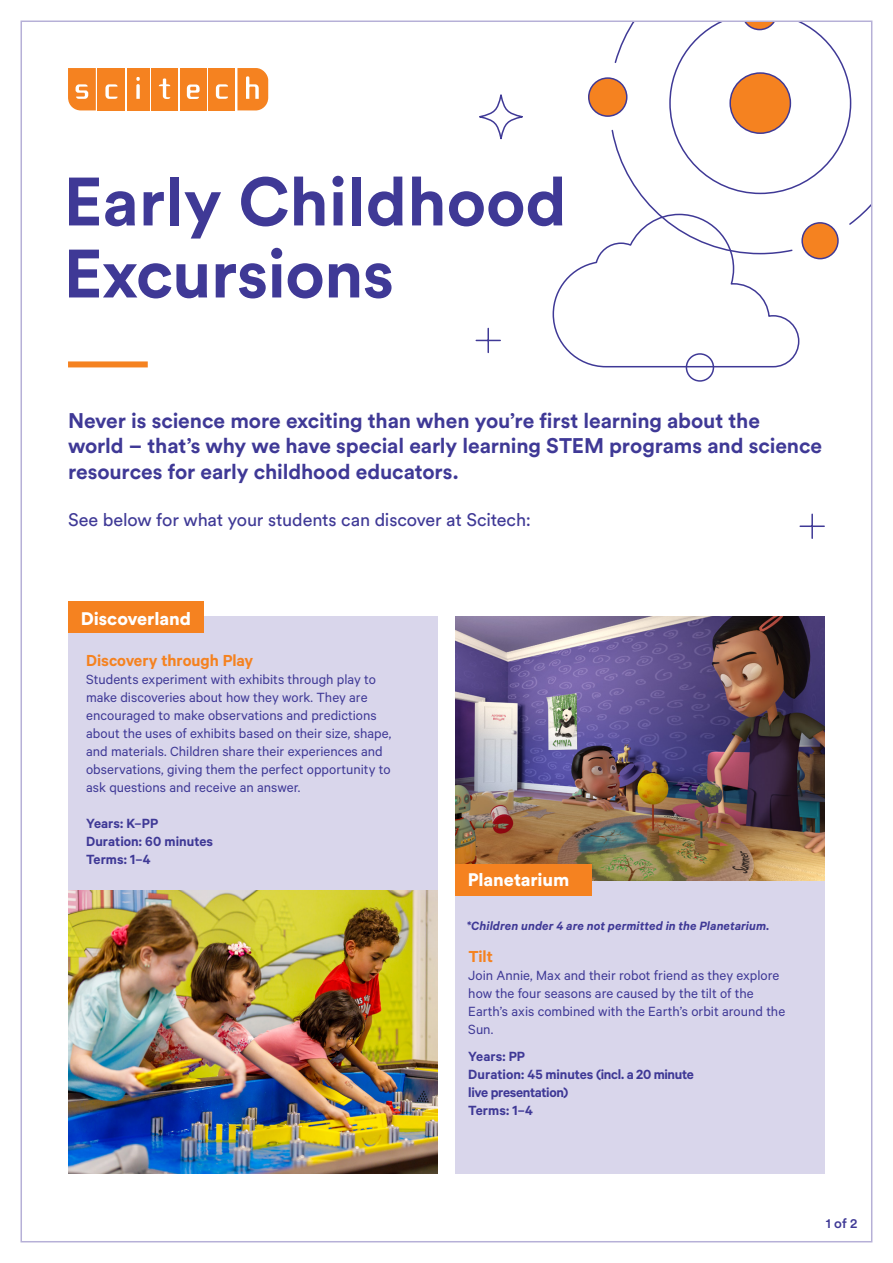
<style>
.page{position:relative;width:893px;height:1263px;background:#fff}
.page>*{position:absolute;margin:0;border:0;box-sizing:border-box;transform-origin:0 0}
.t1{font:700 67.5px/72px "Circular Std";letter-spacing:-.005em;color:#3f3996}
.t2{font:700 21px/25.2px "Circular Std";letter-spacing:-.005em;color:#3f3996}
.t3{font:18px "Circular Std";letter-spacing:-.01em;color:#3f3996}
.t4{font:600 18px "Calibre";letter-spacing:-.005em;color:#f58220}
.t5{font:900 18px "Circular Std";letter-spacing:-.005em;color:#fff}
.t6{font:15px/18px "Calibre";color:#3f3996}
.t7{font:600 15px/18px "Calibre";letter-spacing:-.005em;color:#3f3996}
.t8{font:italic 600 13.5px "Calibre";letter-spacing:.01em;color:#3f3996}
.t9{font:500 13.5px "Circular Std";color:#3f3996}
</style>
<div class="page">
<div style="left:98px;top:68px;width:27px;height:42px;background:#f58220"></div>
<div style="left:127px;top:68px;width:23px;height:42px;background:#f58220"></div>
<div style="left:152px;top:68px;width:26px;height:42px;background:#f58220"></div>
<div style="left:180px;top:68px;width:27px;height:42px;background:#f58220"></div>
<div style="left:209px;top:68px;width:26px;height:42px;background:#f58220"></div>
<svg style="left:68px;top:68px;width:28px;height:42px"></svg>
<svg style="left:105px;top:84px;width:13px;height:15px"></svg>
<svg style="left:136px;top:77px;width:4px;height:22px"></svg>
<svg style="left:159px;top:78px;width:11px;height:21px"></svg>
<svg style="left:237px;top:68px;width:31px;height:42px"></svg>
<svg style="left:216px;top:84px;width:12px;height:15px"></svg>
<svg style="left:187px;top:85px;width:13px;height:14px"></svg>
<div style="left:68px;top:361px;width:80px;height:6px;background:#f58220"></div>
<svg style="left:611px;top:24px;width:258px;height:231px"></svg>
<div style="left:730px;top:73px;width:60px;height:60px;background:#f58220;border-radius:50%"></div>
<div style="left:729px;top:72px;width:62px;height:62px;border:2px solid #3f3996;border-radius:50%"></div>
<svg style="left:741px;top:24px;width:37px;height:6px"></svg>
<div style="left:802px;top:223px;width:36px;height:36px;background:#f58220;border-radius:50%"></div>
<div style="left:801px;top:222px;width:38px;height:37px;border:2px solid #3f3996;border-radius:50%"></div>
<div style="left:589px;top:78px;width:38px;height:38px;background:#f58220;border-radius:50%"></div>
<div style="left:588px;top:77px;width:39px;height:40px;border:2px solid #3f3996;border-radius:50%"></div>
<svg style="left:552px;top:213px;width:248px;height:155px"></svg>
<svg style="left:476px;top:340px;width:24px;height:1px"></svg>
<hr style="left:487px;top:328px;width:2px;height:24px;background:#3f3996">
<hr style="left:800px;top:525px;width:24px;height:2px;background:#3f3996">
<hr style="left:811px;top:514px;width:2px;height:24px;background:#3f3996">
<div style="left:479px;top:94px;width:44px;height:45px;border:2px solid #3f3996;border-radius:50%"></div>
<div style="left:686px;top:353px;width:28px;height:29px;border:2px solid #3f3996;border-radius:50%"></div>
<div style="left:68px;top:616px;width:370px;height:558px;background:#d9d6eb"></div>
<div style="left:68px;top:602px;width:135px;height:31px;background:#f58220"></div>
<img style="left:68px;top:890px;width:370px;height:284px">
<div style="left:455px;top:828px;width:370px;height:346px;background:#d9d6eb"></div>
<img style="left:455px;top:616px;width:370px;height:264px">
<div style="left:455px;top:864px;width:137px;height:32px;background:#f58220"></div>
<h1 class="t1" style="left:64px;top:164px;width:505px">Early Childhood<br>Excursions</h1>
<h2 class="t2" style="left:68px;top:408px;width:756px">Never is science more exciting than when you’re first learning about the<br>world – that’s why we have special early learning STEM programs and science resources for early childhood educators.</h2>
<p class="t3" style="left:68px;top:509px;width:464px">See below for what your students can discover at Scitech:</p>
<p class="t5" style="left:81px;top:606px;width:112px">Discoverland</p>
<p class="t4" style="left:86px;top:649px;width:169px">Discovery through Play</p>
<p class="t6" style="left:86px;top:669px;width:307px">Students experiment with exhibits through play to make discoveries about how they work. They are encouraged to make observations and predictions about the uses of exhibits based on their size, shape, and materials. Children share their experiences and observations, giving them the perfect opportunity to ask questions and receive an answer.</p>
<p class="t7" style="left:86px;top:814px;width:129px">Years: K–PP<br>Duration: 60 minutes<br>Terms: 1–4</p>
<p class="t5" style="left:468px;top:868px;width:103px">Planetarium</p>
<p class="t8" style="left:466px;top:917px;width:304px">*Children under 4 are not permitted in the Planetarium.</p>
<p class="t4" style="left:468px;top:946px;width:26px">Tilt</p>
<p class="t6" style="left:468px;top:966px;width:318px">Join Annie, Max and their robot friend as they explore how the four seasons are caused by the tilt of the Earth’s axis combined with the Earth’s orbit around the Sun.</p>
<p class="t7" style="left:468px;top:1047px;width:227px">Years: PP<br>Duration: 45 minutes (incl. a 20 minute live presentation)<br>Terms: 1–4</p>
<p class="t9" style="left:826px;top:1215px;width:33px">1 of 2</p>
</div>
